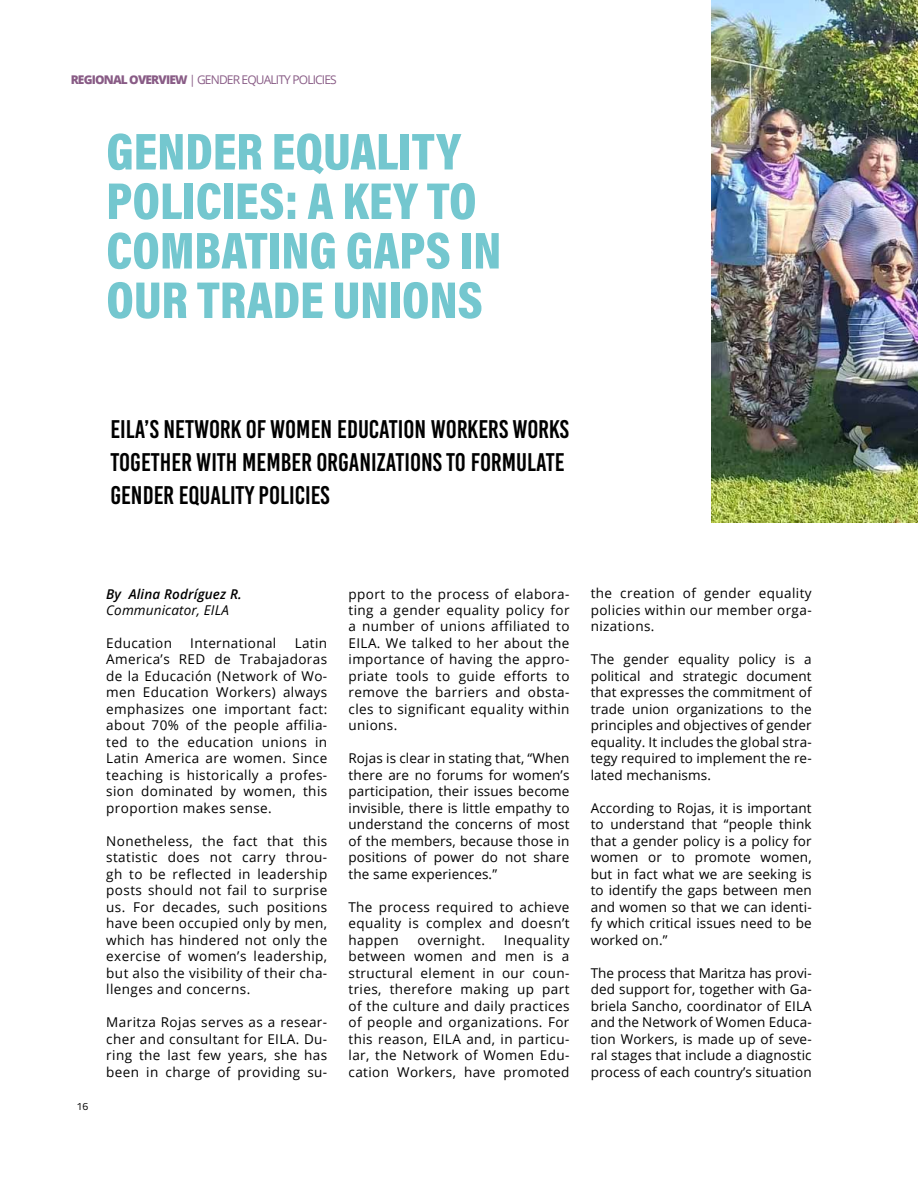
<style>
.page{position:relative;width:918px;height:1188px;background:#fff}
.page>*{position:absolute;margin:0;border:0;box-sizing:border-box;transform-origin:0 0}
.t1{font:52.5px/49.5px "Acumin Variable Concept";color:#74c7cf}
.t2{font:25.5px/33px "Bebas Kai";color:#000}
.t3{font:13.5px/16.5px "Open Sans";letter-spacing:.03em;color:#000;text-align:justify}
.t4{font:italic 600 13.5px "Open Sans";letter-spacing:.01em;color:#000}
.t5{font:italic 13.5px "Open Sans";letter-spacing:.01em;color:#000}
.t6{font:12px "Open Sans";letter-spacing:-.07em;color:#895c86}
.t7{font:10.5px "Titillium";color:#000}
.s1{font-weight:800}
</style>
<div class="page">
<img style="left:712px;top:0;width:206px;height:523px">
<p class="t6" style="left:71px;top:71px;width:268px"><span class="s1">REGIONAL OVERVIEW</span> | GENDER EQUALITY POLICIES</p>
<h1 class="t1" style="left:106px;top:124px;width:397px">GENDER EQUALITY<br>POLICIES: A KEY TO<br>COMBATING GAPS IN<br>OUR TRADE UNIONS</h1>
<h2 class="t2" style="left:110px;top:412px;width:460px">EILA’S NETWORK OF WOMEN EDUCATION WORKERS WORKS<br>TOGETHER WITH MEMBER ORGANIZATIONS TO FORMULATE<br>GENDER EQUALITY POLICIES</h2>
<p class="t7" style="left:77px;top:1098px;width:13px">16</p>
<p class="t4" style="left:106px;top:584px;width:137px">By Alina Rodríguez R.</p>
<p class="t5" style="left:106px;top:601px;width:124px">Communicator, EILA</p>
<p class="t3" style="left:106px;top:634px;width:67px">Education</p>
<p class="t3" style="left:190px;top:634px;width:88px">International</p>
<p class="t3" style="left:106px;top:634px;width:222px;text-indent:188px">Latin America’s RED de Trabajadoras de la Educación (Network of Wo&shy;men Education Workers) always emphasizes one important fact: about 70% of the people affilia&shy;ted to the education unions in Latin America are women. Since teaching is historically a profes&shy;sion dominated by women, this proportion makes sense.</p>
<p class="t3" style="left:106px;top:832px;width:222px">Nonetheless, the fact that this statistic does not carry throu&shy;gh to be reflected in leadership posts should not fail to surprise us. For decades, such positions have been occupied only by men, which has hindered not only the exercise of women’s leadership, but also the visibility of their cha&shy;llenges and concerns.</p>
<p class="t3" style="left:106px;top:1014px;width:222px">Maritza Rojas serves as a resear&shy;cher and consultant for EILA. Du&shy;ring the last few years, she has been in charge of providing su-</p>
<p class="t3" style="left:349px;top:585px;width:222px">pport to the process of elabora&shy;ting a gender equality policy for a number of unions affiliated to EILA. We talked to her about the importance of having the appro&shy;priate tools to guide efforts to remove the barriers and obsta&shy;cles to significant equality within unions.</p>
<p class="t3" style="left:349px;top:750px;width:222px">Rojas is clear in stating that, “When there are no forums for women’s participation, their issues become invisible, there is little empathy to understand the concerns of most of the members, because those in positions of power do not share the same experiences.”</p>
<p class="t3" style="left:349px;top:898px;width:222px">The process required to achieve equality is complex and doesn’t happen</p>
<p class="t3" style="left:349px;top:931px;width:222px;text-indent:155px">Inequality between women and men is a structural element in our coun&shy;tries, therefore making up part of the culture and daily practices of people and organizations. For this reason, EILA and, in particu&shy;lar, the Network of Women Edu&shy;cation Workers, have promoted</p>
<p class="t3" style="left:418px;top:931px;width:69px">overnight.</p>
<p class="t3" style="left:591px;top:585px;width:222px">the creation of gender equality policies within our member orga&shy;nizations.</p>
<p class="t3" style="left:591px;top:651px;width:222px">The gender equality policy is a political and strategic document that expresses the commitment of trade union organizations to the principles and objectives of gender equality. It includes the global stra&shy;tegy required to implement the re&shy;lated mechanisms.</p>
<p class="t3" style="left:591px;top:799px;width:223px">According to Rojas, it is important to understand that “people think that a gender policy is a policy for women or to promote women, but in fact what we are seeking is to identify the gaps between men and women so that we can identi&shy;fy which critical issues need to be worked on.”</p>
<p class="t3" style="left:591px;top:964px;width:222px">The process that Maritza has provi&shy;ded support for, together with Ga&shy;briela Sancho, coordinator of EILA and the Network of Women Educa&shy;tion Workers, is made up of seve&shy;ral stages that include a diagnostic process of each country’s situation</p>
</div>
